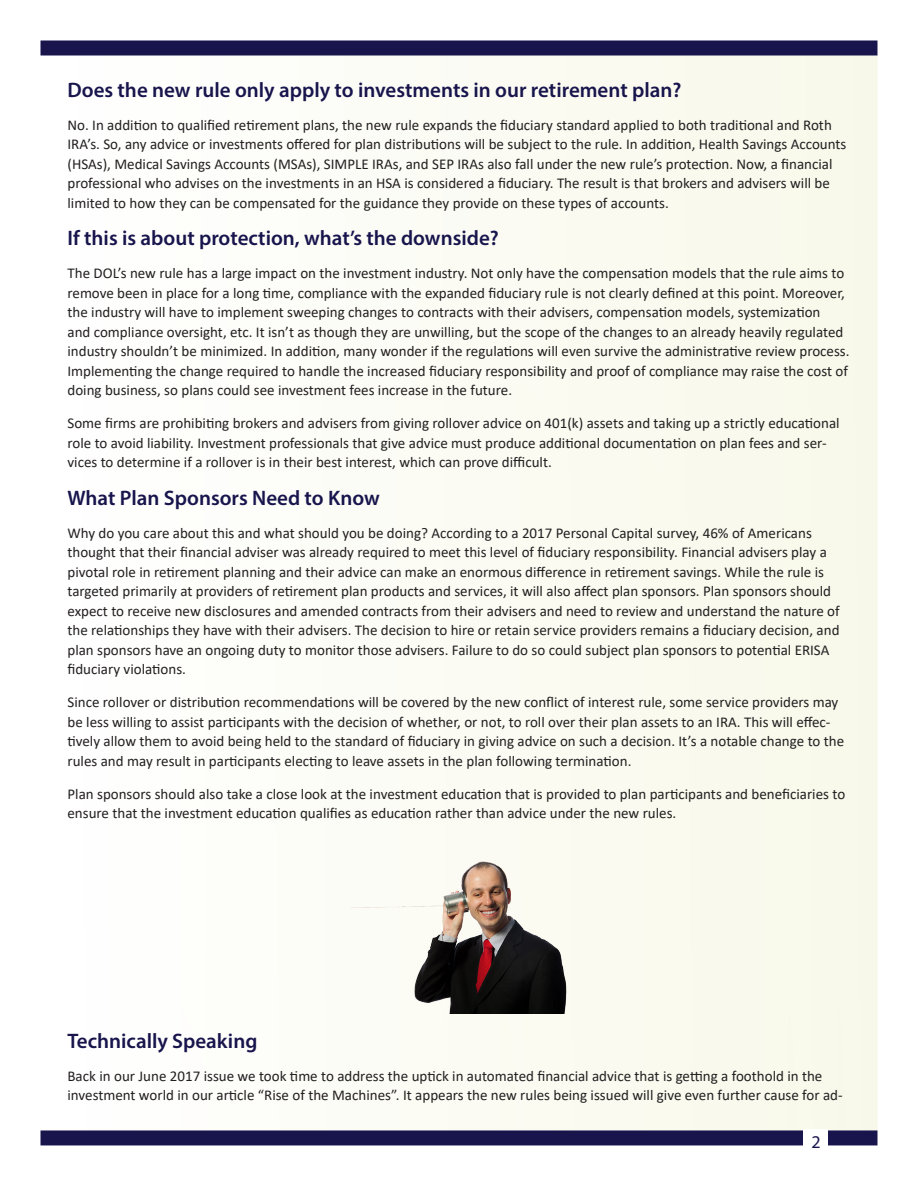
<style>
.page{position:relative;width:918px;height:1188px;background:#fff}
.page>*{position:absolute;margin:0;border:0;box-sizing:border-box;transform-origin:0 0}
.subhead{font:600 21px "Myriad Pro";color:#18154d}
.t1{font:18px "Myriad Pro";color:#18154d}
.body{font:15px/19.5px "Calibri";color:#231f20}
</style>
<div class="page">
<div style="left:41px;top:55px;width:836px;height:1077px;background:#fbfbf4"></div>
<div style="left:40px;top:40px;width:838px;height:16px;background:#18154d"></div>
<div style="left:40px;top:1130px;width:838px;height:15px;background:#18154d"></div>
<div style="left:804px;top:1130px;width:24px;height:24px;background:#fff"></div>
<img style="left:351px;top:861px;width:216px;height:152px">
<p class="subhead" style="left:68px;top:76px;width:615px">Does the new rule only apply to investments in our retirement plan?</p>
<p class="body" style="left:68px;top:115px;width:780px">No. In addition to qualified retirement plans, the new rule expands the fiduciary standard applied to both traditional and Roth IRA’s. So, any advice or investments offered for plan distributions will be subject to the rule. In addition, Health Savings Accounts (HSAs), Medical Savings Accounts (MSAs), SIMPLE IRAs, and SEP IRAs also fall under the new rule’s protection. Now, a financial professional who advises on the investments in an HSA is considered a fiduciary. The result is that brokers and advisers will be limited to how they can be compensated for the guidance they provide on these types of accounts.</p>
<p class="subhead" style="left:68px;top:225px;width:433px">If this is about protection, what’s the downside?</p>
<p class="body" style="left:68px;top:263px;width:784px">The DOL’s new rule has a large impact on the investment industry. Not only have the compensation models that the rule aims to remove been in place for a long time, compliance with the expanded fiduciary rule is not clearly defined at this point. Moreover, the industry will have to implement sweeping changes to contracts with their advisers, compensation models, systemization<br>and compliance oversight, etc. It isn’t as though they are unwilling, but the scope of the changes to an already heavily regulated industry shouldn’t be minimized. In addition, many wonder if the regulations will even survive the administrative review process.<br>Implementing the change required to handle the increased fiduciary responsibility and proof of compliance may raise the cost of doing business, so plans could see investment fees increase in the future.</p>
<p class="body" style="left:68px;top:413px;width:774px">Some firms are prohibiting brokers and advisers from giving rollover advice on 401(k) assets and taking up a strictly educational role to avoid liability. Investment professionals that give advice must produce additional documentation on plan fees and ser&shy;vices to determine if a rollover is in their best interest, which can prove difficult.</p>
<p class="subhead" style="left:68px;top:484px;width:314px">What Plan Sponsors Need to Know</p>
<p class="body" style="left:68px;top:523px;width:774px">Why do you care about this and what should you be doing? According to a 2017 Personal Capital survey, 46% of Americans thought that their financial adviser was already required to meet this level of fiduciary responsibility. Financial advisers play a pivotal role in retirement planning and their advice can make an enormous difference in retirement savings. While the rule is targeted primarily at providers of retirement plan products and services, it will also affect plan sponsors. Plan sponsors should expect to receive new disclosures and amended contracts from their advisers and need to review and understand the nature of the relationships they have with their advisers. The decision to hire or retain service providers remains a fiduciary decision, and plan sponsors have an ongoing duty to monitor those advisers. Failure to do so could subject plan sponsors to potential ERISA fiduciary violations.</p>
<p class="body" style="left:68px;top:692px;width:778px">Since rollover or distribution recommendations will be covered by the new conflict of interest rule, some service providers may be less willing to assist participants with the decision of whether, or not, to roll over their plan assets to an IRA. This will effec&shy;tively allow them to avoid being held to the standard of fiduciary in giving advice on such a decision. It’s a notable change to the rules and may result in participants electing to leave assets in the plan following termination.</p>
<p class="body" style="left:68px;top:784px;width:779px">Plan sponsors should also take a close look at the investment education that is provided to plan participants and beneficiaries to ensure that the investment education qualifies as education rather than advice under the new rules.</p>
<p class="subhead" style="left:68px;top:1027px;width:191px">Technically Speaking</p>
<p class="body" style="left:68px;top:1066px;width:777px">Back in our June 2017 issue we took time to address the uptick in automated financial advice that is getting a foothold in the investment world in our article “Rise of the Machines”. It appears the new rules being issued will give even further cause for ad-</p>
<p class="t1" style="left:811px;top:1131px;width:11px">2</p>
</div>
